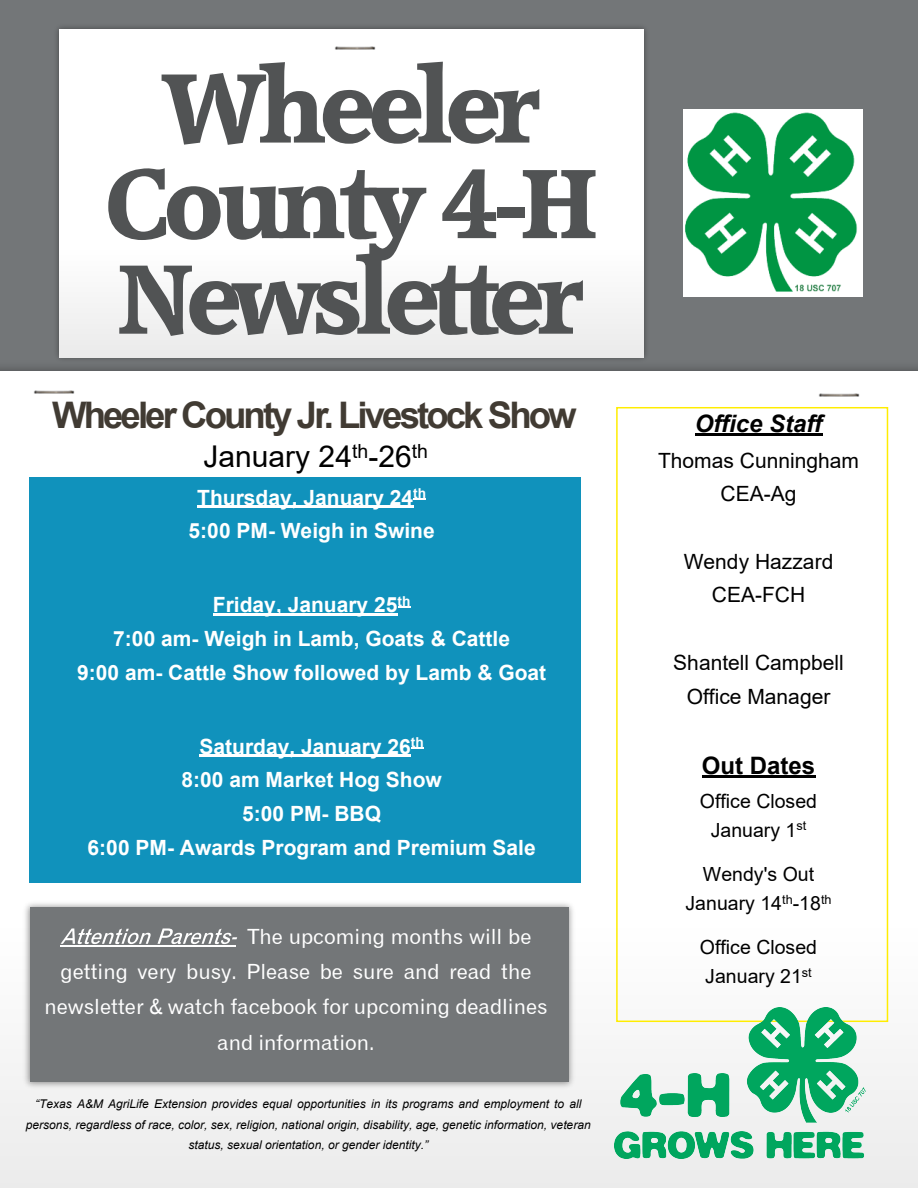
<style>
.page{position:relative;width:918px;height:1188px;background:#fff}
.page>*{position:absolute;margin:0;border:0;box-sizing:border-box;transform-origin:0 0}
.t1{font:94.5px/95.6px "Accord SF Bold";letter-spacing:-.07em;color:#515354;text-align:center}
.t2{font:700 36.6px "Arial";letter-spacing:-.08em;color:#413b33}
.t3{font:30px "Arial";color:#000}
.t4{font:italic 700 24px "Arial";color:#000}
.t5{font:700 24px "Arial";color:#000}
.t6{font:700 21px/33.8px "Arial";color:#fff;text-align:center}
.t7{font:21px "Gothic 720 BT Roman B";color:#fff}
.t8{font:21px/33.8px "Arial";color:#000;text-align:center}
.t9{font:19.5px/28.3px "Arial";color:#000;text-align:center}
.t10{font:italic 12px/20.7px "Arial";color:#000;text-align:center}
</style>
<div class="page">
<div style="left:0;top:0;width:918px;height:409px;background:#737678"></div>
<div style="left:0;top:372px;width:918px;height:816px;background:linear-gradient(to bottom,#fff,#f3f4f4)"></div>
<img style="left:815px;top:387px;width:48px;height:17px">
<img style="left:30px;top:384px;width:48px;height:17px">
<img style="left:57px;top:27px;width:589px;height:332px">
<div style="left:59px;top:30px;width:585px;height:327px;background:linear-gradient(to bottom,#fff,#f4f4f4)"></div>
<img style="left:21px;top:898px;width:557px;height:193px">
<div style="left:30px;top:907px;width:539px;height:175px;background:#737678"></div>
<img style="left:331px;top:40px;width:48px;height:17px">
<div style="left:616px;top:407px;width:272px;height:615px;border:2px solid #ffed00"></div>
<hr style="left:695px;top:433px;width:127px;height:3px;background:#000">
<hr style="left:702px;top:775px;width:113px;height:2px;background:#000">
<div style="left:30px;top:477px;width:551px;height:405px;background:#1092bc"></div>
<hr style="left:197px;top:506px;width:216px;height:2px;background:#fff">
<svg style="left:413px;top:499px;width:13px;height:1px"></svg>
<hr style="left:213px;top:613px;width:185px;height:3px;background:#fff">
<svg style="left:398px;top:606px;width:12px;height:2px"></svg>
<hr style="left:200px;top:755px;width:211px;height:2px;background:#fff">
<svg style="left:411px;top:748px;width:13px;height:1px"></svg>
<svg style="left:61px;top:928px;width:90px;height:16px"></svg>
<svg style="left:158px;top:928px;width:79px;height:16px"></svg>
<hr style="left:61px;top:946px;width:175px;height:1px;background:#fff">
<img style="left:684px;top:110px;width:179px;height:186px">
<img style="left:615px;top:1008px;width:251px;height:150px">
<h1 class="t1" style="left:105px;top:66px;width:493px">Wheeler<br>County 4-H<br>Newsletter</h1>
<h2 class="t2" style="left:52px;top:402px;width:526px">Wheeler County Jr. Livestock Show</h2>
<h3 class="t3" style="left:203px;top:445px;width:226px">January 24<sup>th</sup>-26<sup>th</sup></h3>
<h3 class="t6" style="left:189px;top:482px;width:248px">Thursday, January 24<sup>th<br></sup>5:00 PM- Weigh in Swine</h3>
<h3 class="t6" style="left:77px;top:590px;width:471px">Friday, January 25<sup>th<br></sup>7:00 am- Weigh in Lamb, Goats &amp; Cattle<br>9:00 am- Cattle Show followed by Lamb &amp; Goat</h3>
<h3 class="t6" style="left:88px;top:731px;width:450px">Saturday, January 26<sup>th<br></sup>8:00 am Market Hog Show<br>5:00 PM- BBQ<br>6:00 PM- Awards Program and Premium Sale</h3>
<h3 class="t7" style="left:247px;top:928px;width:286px">The upcoming months will be</h3>
<h3 class="t7" style="left:61px;top:963px;width:472px">getting very busy. Please be sure and read the</h3>
<h3 class="t7" style="left:45px;top:998px;width:504px">newsletter &amp; watch facebook for upcoming deadlines</h3>
<h3 class="t7" style="left:217px;top:1034px;width:159px">and information.</h3>
<p class="t10" style="left:26px;top:1095px;width:566px">“Texas A&amp;M AgriLife Extension provides equal opportunities in its programs and employment to all persons, regardless of race, color, sex, religion, national origin, disability, age, genetic information, veteran status, sexual orientation, or gender identity.”</p>
<h3 class="t4" style="left:695px;top:414px;width:129px">Office Staff</h3>
<h3 class="t8" style="left:658px;top:445px;width:203px">Thomas Cunningham<br>CEA-Ag</h3>
<h3 class="t8" style="left:684px;top:546px;width:151px">Wendy Hazzard<br>CEA-FCH</h3>
<h3 class="t8" style="left:673px;top:647px;width:172px">Shantell Campbell<br>Office Manager</h3>
<h3 class="t5" style="left:702px;top:756px;width:115px">Out Dates</h3>
<h3 class="t9" style="left:700px;top:789px;width:119px">Office Closed<br>January 1<sup>st</sup></h3>
<h3 class="t9" style="left:686px;top:862px;width:148px">Wendy's Out<br>January 14<sup>th</sup>-18<sup>th</sup></h3>
<h3 class="t9" style="left:700px;top:935px;width:119px;text-align:left">Office Closed<br>January 21<sup>st</sup></h3>
</div>
